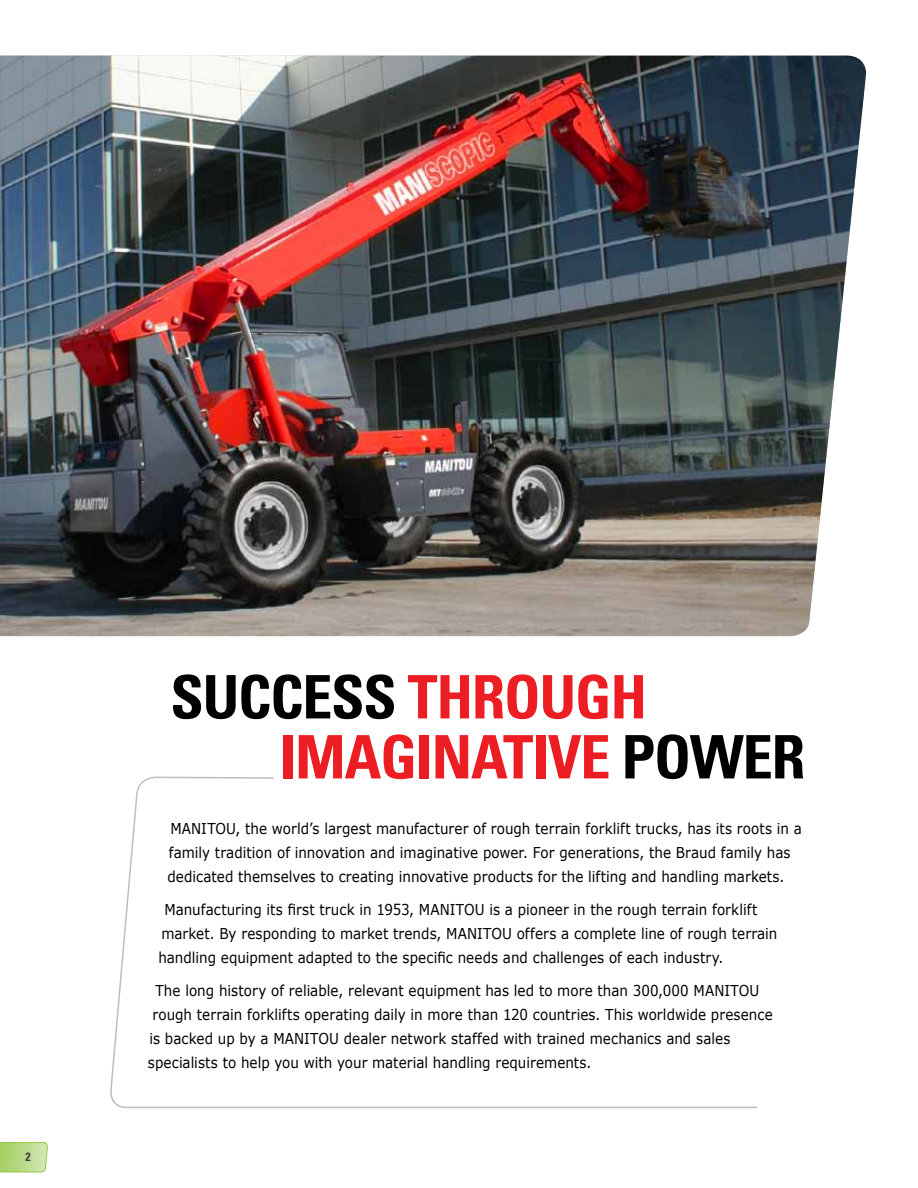
<style>
.page{position:relative;width:918px;height:1188px;background:#fff}
.page>*{position:absolute;margin:0;border:0;box-sizing:border-box;transform-origin:0 0}
.t1{font:700 condensed 60px/60px "Univers LT Std";letter-spacing:-.02em;color:#ed1d24}
.t2{font:15px/24px "Verdana";letter-spacing:.005em;color:#000;scale:.9 1}
.t3{font:700 condensed 12px "Univers LT Std";color:#414042}
.s1{color:#000}
</style>
<div class="page">
<svg style="left:0;top:1142px;width:48px;height:30px"></svg>
<svg style="left:110px;top:776px;width:648px;height:332px"></svg>
<img style="left:0;top:56px;width:866px;height:580px">
<p class="t3" style="left:25px;top:1150px;width:7px">2</p>
<h1 class="t1" style="left:279px;top:667px;width:527px;text-indent:-109px"><span class="s1">SUCCESS</span> THROUGH<br>IMAGINATIVE <span class="s1">POWER</span></h1>
<p class="t2" style="left:167px;top:816px;width:706px">MANITOU, the world’s largest manufacturer of rough terrain forklift trucks, has its roots in a family tradition of innovation and imaginative power. For generations, the Braud family has dedicated themselves to creating innovative products for the lifting and handling markets.</p>
<p class="t2" style="left:158px;top:897px;width:689px;text-indent:6px">Manufacturing its first truck in 1953, MANITOU is a pioneer in the rough terrain forklift market. By responding to market trends, MANITOU offers a complete line of rough terrain handling equipment adapted to the specific needs and challenges of each industry.</p>
<p class="t2" style="left:148px;top:978px;width:696px;text-indent:7px">The long history of reliable, relevant equipment has led to more than 300,000 MANITOU rough terrain forklifts operating daily in more than 120 countries. This worldwide presence is backed up by a MANITOU dealer network staffed with trained mechanics and sales specialists to help you with your material handling requirements.</p>
</div>
